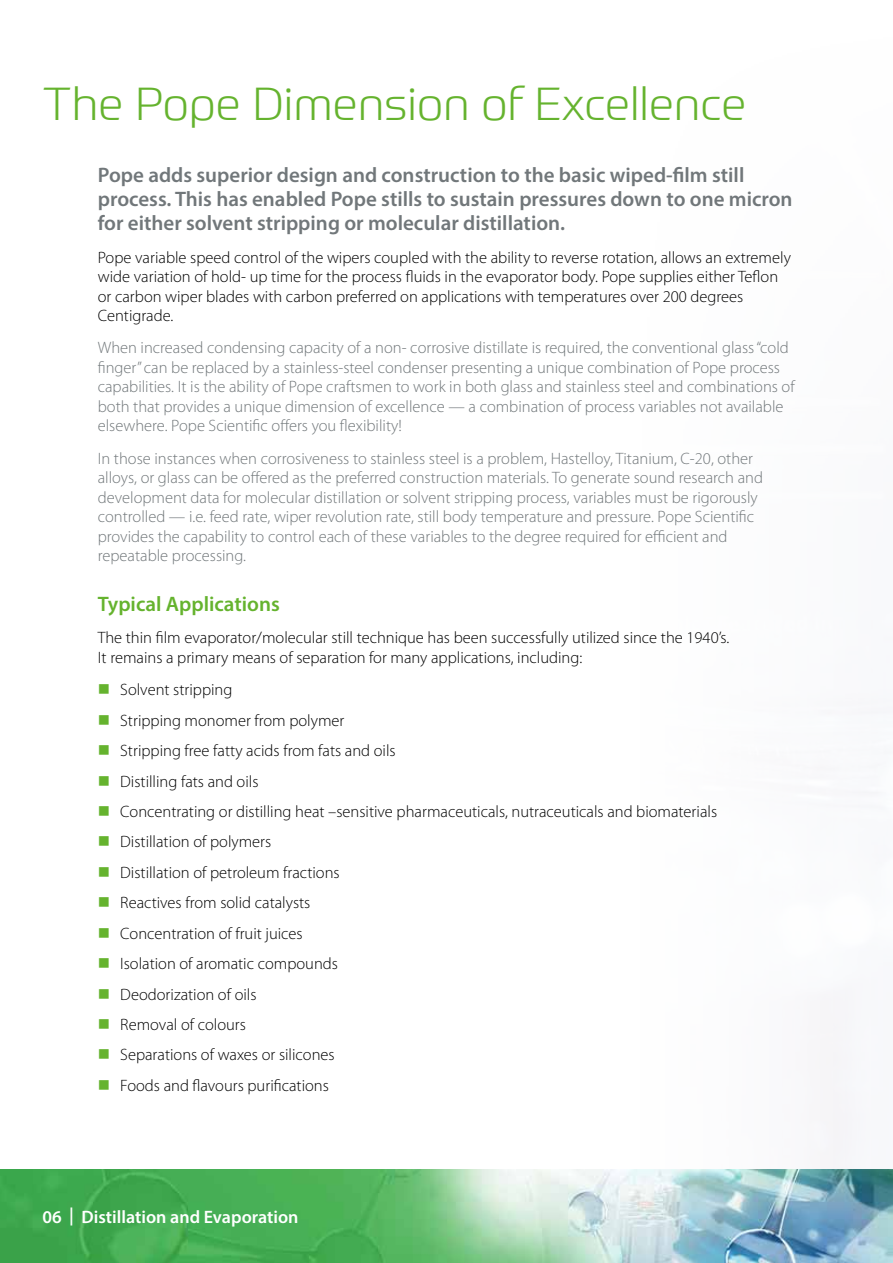
<style>
.page{position:relative;width:893px;height:1263px;background:#fff}
.page>*{position:absolute;margin:0;border:0;box-sizing:border-box;transform-origin:0 0}
.t1{font:300 45px "Prometo";color:#65b32e;scale:1.04 1}
.t2{font:600 21px/24px "Myriad Pro";color:#71777a}
.t3{font:600 21px "Myriad Pro";color:#65b32e}
.t4{font:600 18px "Myriad Pro";color:#fff}
.t5{font:300 16.5px/19.5px "Myriad Pro";color:#71777a}
.t6{font:300 16.5px/19.5px "Myriad Pro";color:#000}
.s1{color:#65b32e}
</style>
<div class="page">
<img style="left:0;top:1169px;width:893px;height:94px">
<h1 class="t1" style="left:43px;top:77px;width:678px">The Pope Dimension of Excellence</h1>
<p class="t2" style="left:98px;top:163px;width:696px">Pope adds superior design and construction to the basic wiped-film still process. This has enabled Pope stills to sustain pressures down to one micron for either solvent stripping or molecular distillation.</p>
<p class="t6" style="left:98px;top:248px;width:695px">Pope variable speed control of the wipers coupled with the ability to reverse rotation, allows an extremely wide variation of hold- up time for the process fluids in the evaporator body. Pope supplies either Teflon or carbon wiper blades with carbon preferred on applications with temperatures over 200 degrees Centigrade.</p>
<p class="t5" style="left:98px;top:338px;width:698px">When increased condensing capacity of a non- corrosive distillate is required, the conventional glass “cold finger” can be replaced by a stainless-steel condenser presenting a unique combination of Pope process capabilities. It is the ability of Pope craftsmen to work in both glass and stainless steel and combinations of both that provides a unique dimension of excellence — a combination of process variables not available elsewhere. Pope Scientific offers you flexibility!</p>
<p class="t5" style="left:98px;top:449px;width:667px">In those instances when corrosiveness to stainless steel is a problem, Hastelloy, Titanium, C-20, other alloys, or glass can be offered as the preferred construction materials. To generate sound research and development data for molecular distillation or solvent stripping process, variables must be rigorously controlled — i.e. feed rate, wiper revolution rate, still body temperature and pressure. Pope Scientific provides the capability to control each of these variables to the degree required for efficient and repeatable processing.</p>
<p class="t3" style="left:98px;top:591px;width:183px">Typical Applications</p>
<p class="t6" style="left:98px;top:628px;width:633px">The thin film evaporator/molecular still technique has been successfully utilized since the 1940’s.<br>It remains a primary means of separation for many applications, including:</p>
<p class="t6" style="left:98px;top:680px;width:136px"><span class="s1">■</span> Solvent stripping</p>
<p class="t6" style="left:98px;top:711px;width:248px"><span class="s1">■</span> Stripping monomer from polymer</p>
<p class="t6" style="left:98px;top:741px;width:299px"><span class="s1">■</span> Stripping free fatty acids from fats and oils</p>
<p class="t6" style="left:98px;top:772px;width:162px"><span class="s1">■</span> Distilling fats and oils</p>
<p class="t6" style="left:98px;top:802px;width:621px"><span class="s1">■</span> Concentrating or distilling heat –sensitive pharmaceuticals, nutraceuticals and biomaterials</p>
<p class="t6" style="left:98px;top:832px;width:175px"><span class="s1">■</span> Distillation of polymers</p>
<p class="t6" style="left:98px;top:863px;width:243px"><span class="s1">■</span> Distillation of petroleum fractions</p>
<p class="t6" style="left:98px;top:893px;width:214px"><span class="s1">■</span> Reactives from solid catalysts</p>
<p class="t6" style="left:98px;top:924px;width:206px"><span class="s1">■</span> Concentration of fruit juices</p>
<p class="t6" style="left:98px;top:954px;width:242px"><span class="s1">■</span> Isolation of aromatic compounds</p>
<p class="t6" style="left:98px;top:985px;width:160px"><span class="s1">■</span> Deodorization of oils</p>
<p class="t6" style="left:98px;top:1015px;width:150px"><span class="s1">■</span> Removal of colours</p>
<p class="t6" style="left:98px;top:1045px;width:238px"><span class="s1">■</span> Separations of waxes or silicones</p>
<p class="t6" style="left:98px;top:1076px;width:233px"><span class="s1">■</span> Foods and flavours purifications</p>
<p class="t4" style="left:43px;top:1205px;width:257px">06 | Distillation and Evaporation</p>
</div>
